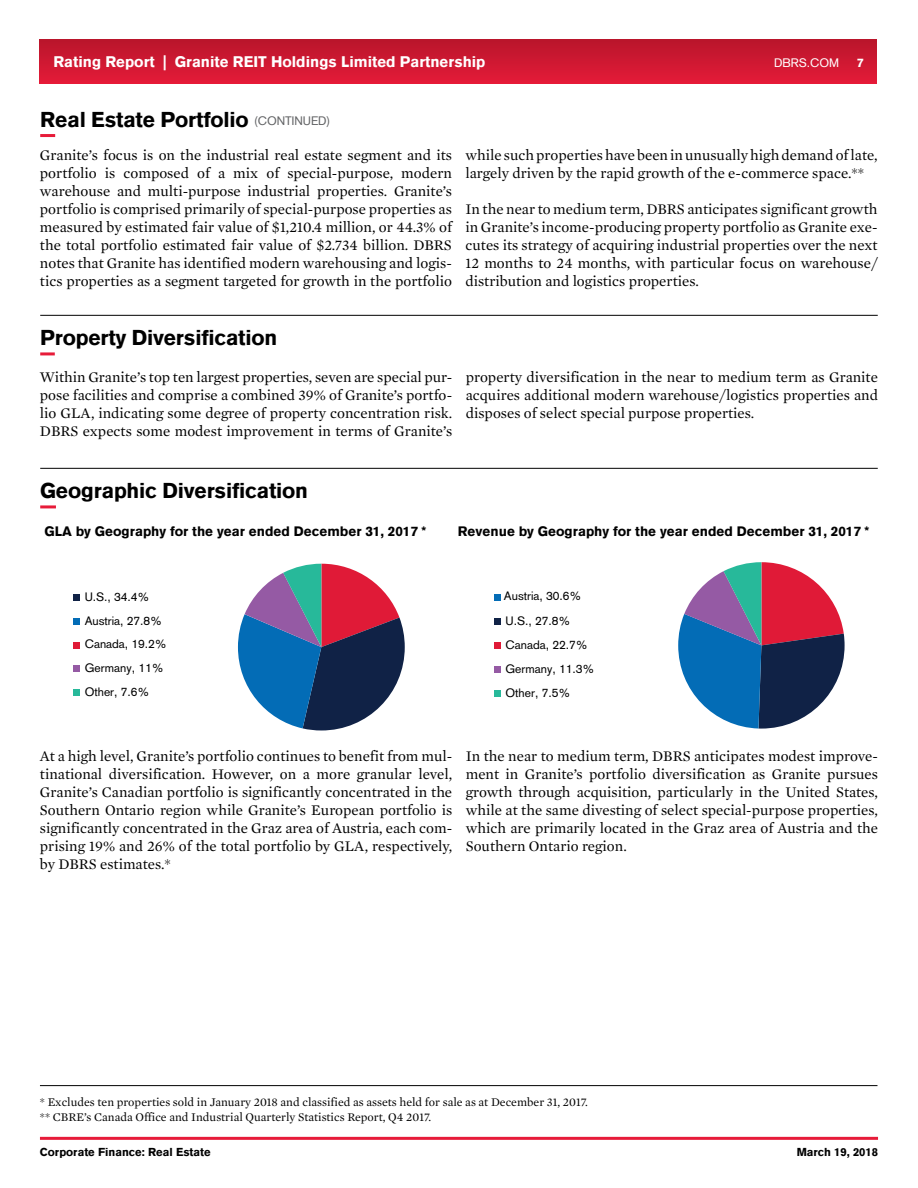
<style>
.page{position:relative;width:918px;height:1188px;background:#fff}
.page>*{position:absolute;margin:0;border:0;box-sizing:border-box;transform-origin:0 0}
.t1{font:900 21px "Akzidenz Grotesk";letter-spacing:-.01em;color:#000}
.t2{font:15px/18px "Mercury Text G1";color:#000;text-align:justify}
.t3{font:900 15px "Akzidenz Grotesk";color:#fff}
.t4{font:900 13.5px "Akzidenz Grotesk";color:#010101}
.t5{font:12px/15px "Mercury Text G1";color:#000}
.t6{font:12px/23.7px "Akzidenz Grotesk";color:#000}
.t7{font:12px "Akzidenz Grotesk";color:#fff}
.t8{font:900 12px "Akzidenz Grotesk";color:#fff}
.t9{font:900 11.25px "Akzidenz Grotesk";color:#000}
.s1{font-weight:400;font-size:12px;color:#636466}
</style>
<div class="page">
<hr style="left:40px;top:1137px;width:838px;height:3px;background:#e71b39">
<div style="left:40px;top:40px;width:837px;height:43px;background:linear-gradient(to bottom,#ba152b,#e41b38)"></div>
<hr style="left:40px;top:134px;width:15px;height:3px;background:#e71b39">
<hr style="left:40px;top:315px;width:838px;height:1px;background:#000">
<hr style="left:40px;top:352px;width:15px;height:3px;background:#e71b39">
<hr style="left:40px;top:468px;width:838px;height:1px;background:#000">
<hr style="left:40px;top:505px;width:16px;height:3px;background:#e71b39">
<svg style="left:238px;top:564px;width:167px;height:166px"></svg>
<div style="left:73px;top:642px;width:7px;height:6px;background:#e01a37"></div>
<svg style="left:74px;top:595px;width:6px;height:6px"></svg>
<svg style="left:74px;top:618px;width:6px;height:6px"></svg>
<svg style="left:74px;top:666px;width:6px;height:6px"></svg>
<div style="left:74px;top:689px;width:6px;height:7px;background:#27b99a"></div>
<div style="left:494px;top:642px;width:6px;height:7px;background:#e01a37"></div>
<div style="left:494px;top:618px;width:6px;height:7px;background:#102246"></div>
<svg style="left:494px;top:594px;width:6px;height:6px"></svg>
<svg style="left:494px;top:667px;width:6px;height:6px"></svg>
<svg style="left:494px;top:691px;width:6px;height:6px"></svg>
<svg style="left:678px;top:562px;width:167px;height:167px"></svg>
<hr style="left:40px;top:1085px;width:837px;height:1px;background:#000">
<p class="t3" style="left:53px;top:52px;width:434px">Rating Report | Granite REIT Holdings Limited Partnership</p>
<p class="t7" style="left:774px;top:55px;width:67px">DBRS.COM</p>
<p class="t8" style="left:857px;top:55px;width:8px">7</p>
<h1 class="t1" style="left:40px;top:105px;width:292px">Real Estate Portfolio <span class="s1">(CONTINUED)</span></h1>
<p class="t2" style="left:40px;top:146px;width:414px">Granite’s focus is on the industrial real estate segment and its portfolio is composed of a mix of special-purpose, modern warehouse and multi-purpose industrial properties. Granite’s portfolio is comprised primarily of special-purpose properties as measured by estimated fair value of $1,210.4 million, or 44.3% of the total portfolio estimated fair value of $2.734 billion. DBRS notes that Granite has identified modern warehousing and logis&shy;tics properties as a segment targeted for growth in the portfolio</p>
<p class="t2" style="left:465px;top:146px;width:414px">while such properties have been in unusually high demand of late, largely driven by the rapid growth of the e-commerce space.**</p>
<p class="t2" style="left:465px;top:200px;width:414px">In the near to medium term, DBRS anticipates significant growth in Granite’s income-producing property portfolio as Granite exe&shy;cutes its strategy of acquiring industrial properties over the next 12 months to 24 months, with particular focus on warehouse/ distribution and logistics properties.</p>
<h1 class="t1" style="left:40px;top:324px;width:239px">Property Diversification</h1>
<p class="t2" style="left:40px;top:368px;width:414px">Within Granite’s top ten largest properties, seven are special pur&shy;pose facilities and comprise a combined 39% of Granite’s portfo&shy;lio GLA, indicating some degree of property concentration risk.<br>DBRS expects some modest improvement in terms of Granite’s</p>
<p class="t2" style="left:466px;top:368px;width:414px">property diversification in the near to medium term as Granite acquires additional modern warehouse/logistics properties and disposes of select special purpose properties.</p>
<h1 class="t1" style="left:40px;top:477px;width:269px">Geographic Diversification</h1>
<p class="t4" style="left:44px;top:523px;width:383px">GLA by Geography for the year ended December 31, 2017 *</p>
<p class="t4" style="left:458px;top:523px;width:413px">Revenue by Geography for the year ended December 31, 2017 *</p>
<p class="t6" style="left:85px;top:585px;width:79px">U.S., 34.4%<br>Austria, 27.8%</p>
<p class="t6" style="left:85px;top:656px;width:80px">Germany, 11%<br>Other, 7.6%</p>
<p class="t6" style="left:85px;top:632px;width:84px">Canada, 19.2%</p>
<p class="t6" style="left:504px;top:584px;width:79px">Austria, 30.6%</p>
<p class="t6" style="left:505px;top:608px;width:66px">U.S., 27.8%</p>
<p class="t6" style="left:505px;top:633px;width:84px">Canada, 22.7%</p>
<p class="t6" style="left:505px;top:656px;width:90px;line-height:24.2px">Germany, 11.3%<br>Other, 7.5%</p>
<p class="t2" style="left:40px;top:747px;width:414px">At a high level, Granite’s portfolio continues to benefit from mul&shy;tinational diversification. However, on a more granular level, Granite’s Canadian portfolio is significantly concentrated in the Southern Ontario region while Granite’s European portfolio is significantly concentrated in the Graz area of Austria, each com&shy;prising 19% and 26% of the total portfolio by GLA, respectively, by DBRS estimates.*</p>
<p class="t2" style="left:466px;top:747px;width:414px">In the near to medium term, DBRS anticipates modest improve&shy;ment in Granite’s portfolio diversification as Granite pursues growth through acquisition, particularly in the United States, while at the same divesting of select special-purpose properties, which are primarily located in the Graz area of Austria and the Southern Ontario region.</p>
<p class="t5" style="left:40px;top:1095px;width:550px">* Excludes ten properties sold in January 2018 and classified as assets held for sale as at December 31, 2017. ** CBRE’s Canada Office and Industrial Quarterly Statistics Report, Q4 2017.</p>
<p class="t9" style="left:40px;top:1145px;width:172px">Corporate Finance: Real Estate</p>
<p class="t9" style="left:797px;top:1145px;width:83px">March 19, 2018</p>
</div>
